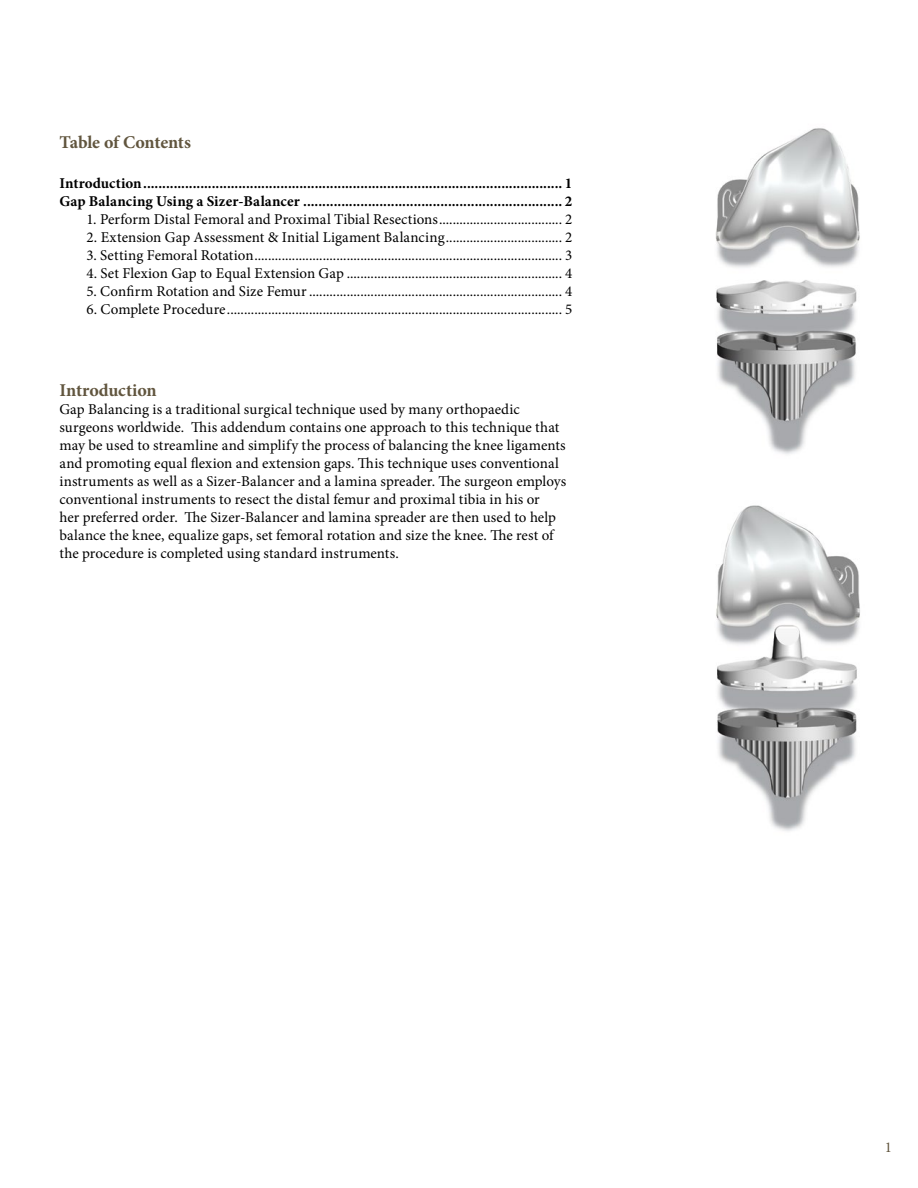
<style>
.page{position:relative;width:918px;height:1188px;background:#fff}
.page>*{position:absolute;margin:0;border:0;box-sizing:border-box;transform-origin:0 0}
.t1{font:700 18px "Minion Pro";letter-spacing:-.01em;color:#61553e}
.t2{font:15px/18px "Minion Pro";letter-spacing:.005em;color:#000}
.t3{font:700 15px/18px "Minion Pro";letter-spacing:.005em;color:#000}
.t4{font:15px "Minion Pro";color:#61553e}
</style>
<div class="page">
<img style="left:715px;top:128px;width:145px;height:326px">
<img style="left:716px;top:505px;width:144px;height:326px">
<p class="t1" style="left:59px;top:130px;width:133px">Table of Contents</p>
<p class="t3" style="left:59px;top:174px;width:515px">Introduction.............................................................................................................. 1<br>Gap Balancing Using a Sizer-Balancer .................................................................... 2</p>
<p class="t2" style="left:86px;top:210px;width:488px">1. Perform Distal Femoral and Proximal Tibial Resections.................................... 2</p>
<p class="t2" style="left:86px;top:228px;width:488px">2. Extension Gap Assessment &amp; Initial Ligament Balancing.................................. 2</p>
<p class="t2" style="left:86px;top:246px;width:488px">3. Setting Femoral Rotation.......................................................................................... 3</p>
<p class="t2" style="left:86px;top:264px;width:487px">4. Set Flexion Gap to Equal Extension Gap ............................................................... 4</p>
<p class="t2" style="left:86px;top:282px;width:488px">5. Confirm Rotation and Size Femur.......................................................................... 4</p>
<p class="t2" style="left:86px;top:300px;width:488px">6. Complete Procedure.................................................................................................. 5</p>
<p class="t1" style="left:59px;top:378px;width:99px">Introduction</p>
<p class="t2" style="left:59px;top:401px;width:509px">Gap Balancing is a traditional surgical technique used by many orthopaedic surgeons worldwide. This addendum contains one approach to this technique that may be used to streamline and simplify the process of balancing the knee ligaments and promoting equal flexion and extension gaps. This technique uses conventional instruments as well as a Sizer-Balancer and a lamina spreader. The surgeon employs conventional instruments to resect the distal femur and proximal tibia in his or<br>her preferred order. The Sizer-Balancer and lamina spreader are then used to help balance the knee, equalize gaps, set femoral rotation and size the knee. The rest of the procedure is completed using standard instruments.</p>
<p class="t4" style="left:885px;top:1137px;width:9px">1</p>
</div>
